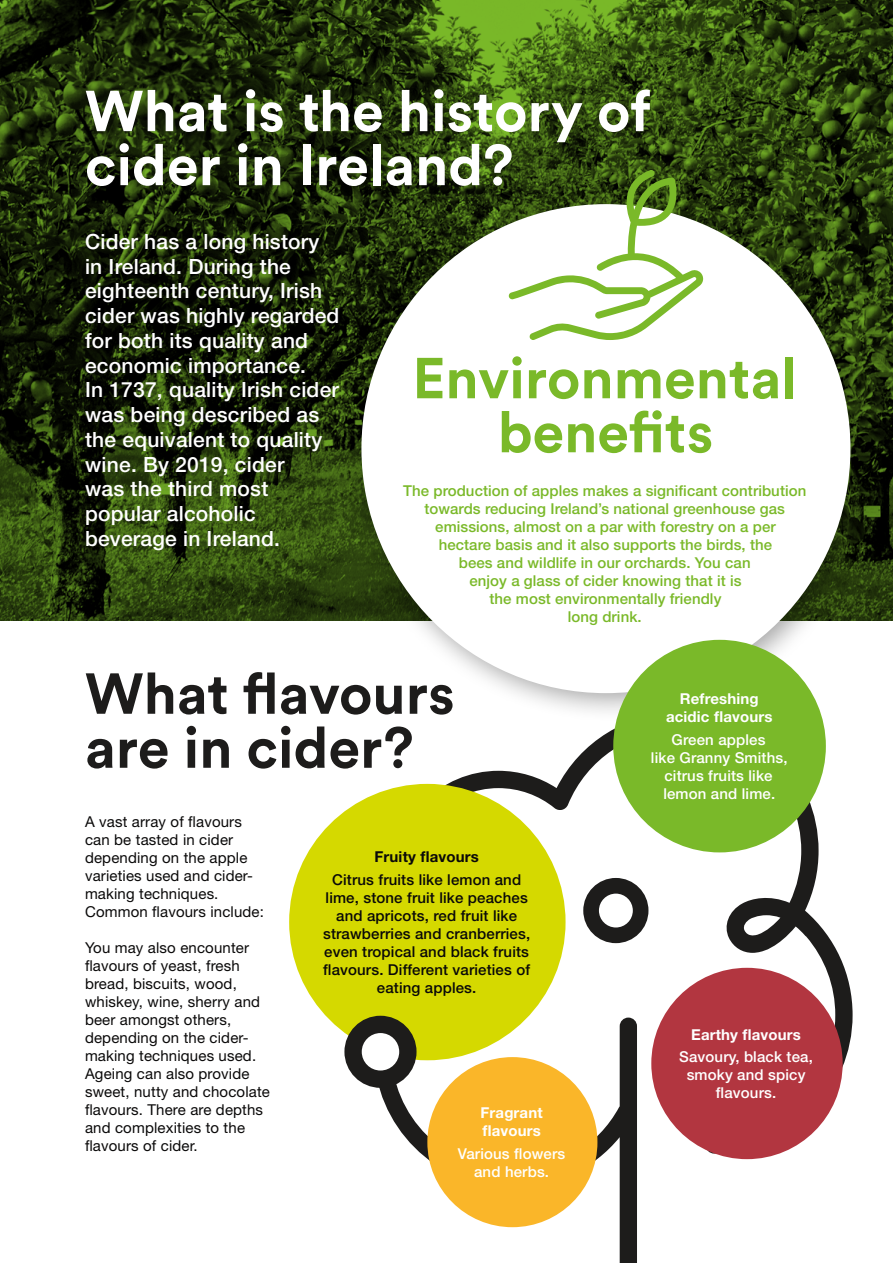
<style>
.page{position:relative;width:893px;height:1263px;background:#fff}
.page>*{position:absolute;margin:0;border:0;box-sizing:border-box;transform-origin:0 0}
.t1{font:700 57px/54px "Circular Std";color:#fff}
.t2{font:700 57px/54px "Circular Std";color:#1d1c1b}
.t3{font:700 57px/54px "Circular Std";color:#7ab929;text-align:center}
.t4{font:500 21px/24.8px "Helvetica Neue LT Std";letter-spacing:.01em;color:#fff}
.t5{font:15px/18px "Helvetica Neue LT Std";letter-spacing:.01em;color:#0a0909}
.t6{font:500 15px/18px "Helvetica Neue LT Std";letter-spacing:.005em;color:#7ab929;text-align:center}
.t7{font:500 15px/18px "Helvetica Neue LT Std";letter-spacing:.01em;color:#0a0909;text-align:center}
.t8{font:500 15px/18px "Helvetica Neue LT Std";letter-spacing:.01em;color:#fff;text-align:center}
.t9{font:700 15px/18px "Helvetica Neue LT Std";letter-spacing:.01em;color:#fff}
.t10{font:700 15px "Helvetica Neue LT Std";letter-spacing:.01em;color:#0a0909}
</style>
<div class="page">
<svg style="left:374px;top:727px;width:479px;height:536px"></svg>
<img style="left:0;top:0;width:893px;height:621px">
<div style="left:289px;top:784px;width:277px;height:276px;background:#d5d900;border-radius:50%"></div>
<div style="left:427px;top:1057px;width:170px;height:170px;background:#fab629;border-radius:50%"></div>
<div style="left:651px;top:968px;width:192px;height:191px;background:#b23640;border-radius:50%"></div>
<svg style="left:583px;top:878px;width:65px;height:65px"></svg>
<div style="left:344px;top:1016px;width:73px;height:72px;background:#1d1c1b;border-radius:50%"></div>
<div style="left:362px;top:1033px;width:37px;height:37px;background:#fff;border-radius:50%"></div>
<div style="left:344px;top:186px;width:536px;height:537px;background:#000;opacity:.35"></div>
<div style="left:361px;top:204px;width:489px;height:489px;background:#fff;border-radius:50%"></div>
<svg style="left:508px;top:169px;width:195px;height:171px"></svg>
<div style="left:613px;top:640px;width:213px;height:212px;background:#7ab929;border-radius:50%"></div>
<p class="t1" style="left:85px;top:83px;width:567px">What is the history of cider in Ireland?</p>
<p class="t4" style="left:85px;top:229px;width:256px">Cider has a long history in Ireland. During the eighteenth century, Irish cider was highly regarded for both its quality and economic importance.<br>In 1737, quality Irish cider was being described as the equivalent to quality wine. By 2019, cider<br>was the third most popular alcoholic beverage in Ireland.</p>
<p class="t3" style="left:412px;top:350px;width:386px">Environmental benefits</p>
<p class="t6" style="left:403px;top:481px;width:405px">The production of apples makes a significant contribution towards reducing Ireland’s national greenhouse gas emissions, almost on a par with forestry on a per<br>hectare basis and it also supports the birds, the<br>bees and wildlife in our orchards. You can<br>enjoy a glass of cider knowing that it is<br>the most environmentally friendly<br>long drink.</p>
<p class="t2" style="left:85px;top:665px;width:371px">What flavours are in cider?</p>
<p class="t5" style="left:85px;top:813px;width:180px">A vast array of flavours can be tasted in cider depending on the apple varieties used and cider&shy;making techniques.<br>Common flavours include:</p>
<p class="t5" style="left:85px;top:939px;width:186px">You may also encounter flavours of yeast, fresh bread, biscuits, wood, whiskey, wine, sherry and beer amongst others, depending on the cider&shy;making techniques used.<br>Ageing can also provide sweet, nutty and chocolate flavours. There are depths and complexities to the flavours of cider.</p>
<p class="t10" style="left:375px;top:848px;width:106px">Fruity flavours</p>
<p class="t7" style="left:323px;top:870px;width:209px">Citrus fruits like lemon and lime, stone fruit like peaches and apricots, red fruit like strawberries and cranberries, even tropical and black fruits flavours. Different varieties of eating apples.</p>
<p class="t9" style="left:480px;top:1104px;width:64px">Fragrant flavours</p>
<p class="t8" style="left:458px;top:1144px;width:109px">Various flowers and herbs.</p>
<p class="t9" style="left:666px;top:690px;width:108px;text-align:center">Refreshing acidic flavours</p>
<p class="t8" style="left:651px;top:730px;width:138px">Green apples<br>like Granny Smiths, citrus fruits like lemon and lime.</p>
<p class="t9" style="left:691px;top:1025px;width:111px">Earthy flavours</p>
<p class="t8" style="left:679px;top:1047px;width:135px">Savoury, black tea, smoky and spicy flavours.</p>
</div>
